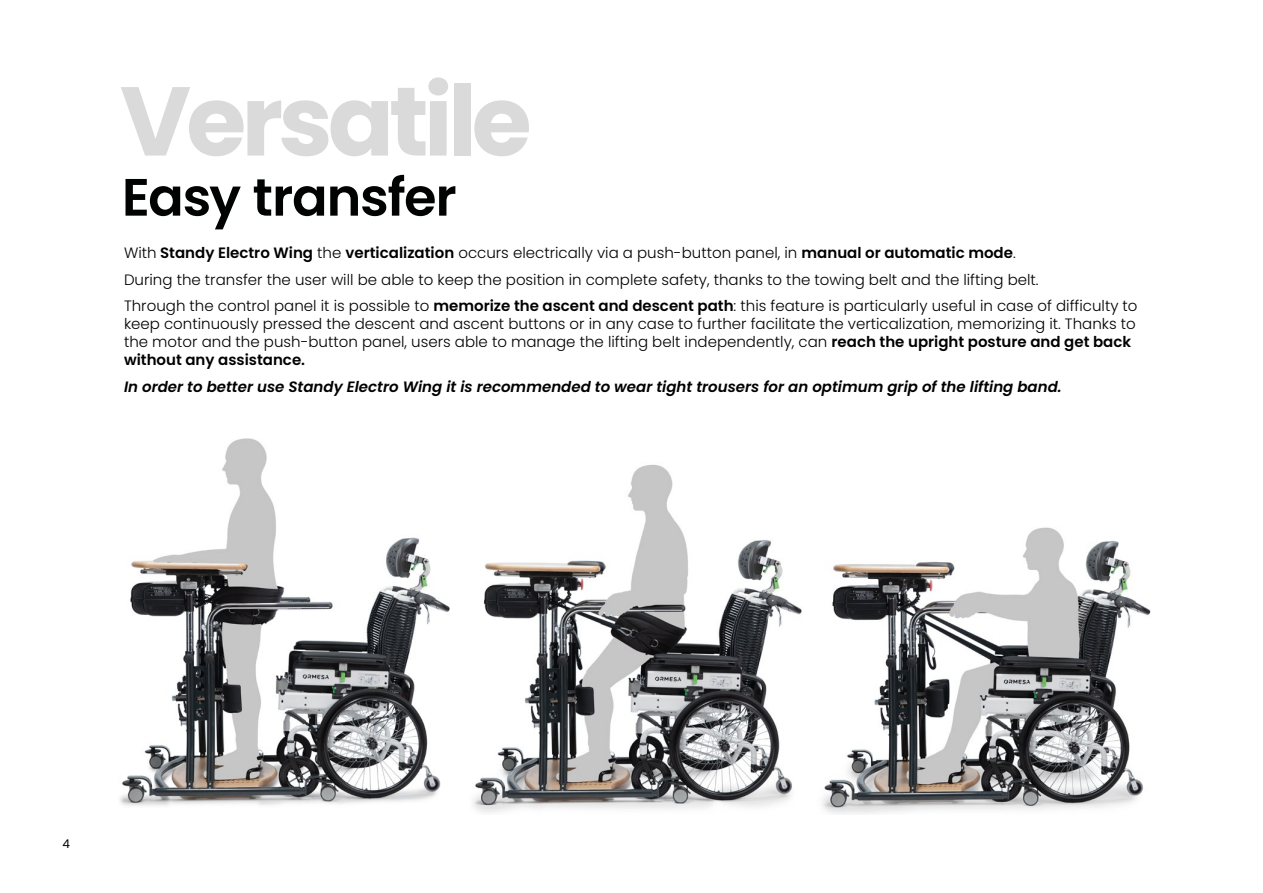
<style>
.page{position:relative;width:1263px;height:893px;background:#fff}
.page>*{position:absolute;margin:0;border:0;box-sizing:border-box;transform-origin:0 0}
.t1{font:700 97.5px "Poppins";letter-spacing:-.05em;color:#dadada}
.t2{font:600 52.5px "Poppins";letter-spacing:-.025em;color:#010202}
.t3{font:300 15px/26.5px "Poppins";color:#000}
.t4{font:italic 600 15px "Poppins";color:#000}
.t5{font:12px "Poppins";color:#000}
.s1{font-weight:600}
</style>
<div class="page">
<img style="left:473px;top:465px;width:678px;height:349px">
<img style="left:120px;top:438px;width:330px;height:368px">
<h1 class="t1" style="left:120px;top:65px;width:413px">Versatile</h1>
<h2 class="t2" style="left:122px;top:167px;width:336px">Easy transfer</h2>
<p class="t3" style="left:124px;top:240px;width:1015px">With <span class="s1">Standy Electro Wing</span> the <span class="s1">verticalization</span> occurs electrically via a push-button panel, in <span class="s1">manual or automatic mode</span>.<br>During the transfer the user will be able to keep the position in complete safety, thanks to the towing belt and the lifting belt.<br>Through the control panel it is possible to <span class="s1">memorize the ascent and descent path</span>: this feature is particularly useful in case of difficulty to</p>
<p class="t3" style="left:124px;top:315px;width:1013px;line-height:18px">keep continuously pressed the descent and ascent buttons or in any case to further facilitate the verticalization, memorizing it. Thanks to the motor and the push-button panel, users able to manage the lifting belt independently, can <span class="s1">reach the upright posture and get back without any assistance.</span></p>
<p class="t4" style="left:124px;top:378px;width:939px">In order to better use Standy Electro Wing it is recommended to wear tight trousers for an optimum grip of the lifting band.</p>
<p class="t5" style="left:62px;top:837px;width:9px">4</p>
</div>
